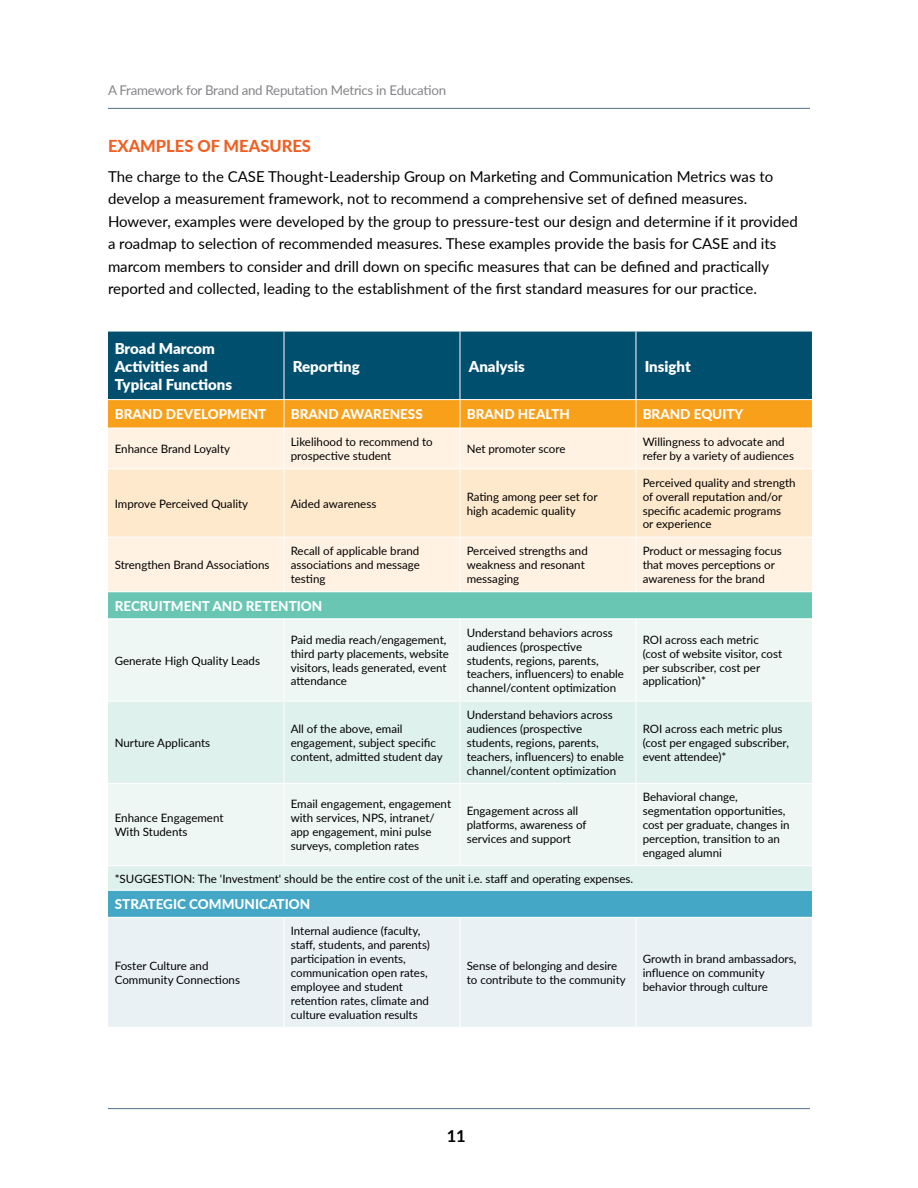
<style>
.page{position:relative;width:918px;height:1188px;background:#fff}
.page>*{position:absolute;margin:0;border:0;box-sizing:border-box;transform-origin:0 0}
.t1{font:800 16.5px "Lato";color:#f15f22}
.t2{font:700 16.5px "Lato";color:#000}
.t3{font:15px/22.5px "Lato";color:#000}
.t4{font:900 15px/18px "Lato";color:#fff}
.t5{font:800 13.5px "Lato";color:#fff}
.t6{font:13.35px "Lato";letter-spacing:-.02em;color:#848588}
.t7{font:11.55px/13.8px "Lato";color:#000}
</style>
<div class="page">
<div style="left:108px;top:332px;width:704px;height:67px;background:#004f6e"></div>
<div style="left:108px;top:429px;width:704px;height:162px;background:#fff2e2"></div>
<div style="left:108px;top:469px;width:704px;height:68px;background:#ffe9cc"></div>
<div style="left:108px;top:592px;width:704px;height:27px;background:#69c6b3"></div>
<div style="left:108px;top:619px;width:704px;height:82px;background:#eef7f4"></div>
<svg style="left:108px;top:702px;width:704px;height:188px;background:#e5f3ef"></svg>
<div style="left:108px;top:890px;width:704px;height:27px;background:#43a7c5"></div>
<div style="left:108px;top:918px;width:704px;height:109px;background:#eaf1f5"></div>
<hr style="left:284px;top:332px;width:1px;height:67px;background:#fff">
<hr style="left:460px;top:332px;width:1px;height:67px;background:#fff">
<hr style="left:636px;top:332px;width:1px;height:67px;background:#fff">
<svg style="left:108px;top:400px;width:704px;height:28px;background:#f9a221"></svg>
<hr style="left:284px;top:428px;width:1px;height:40px;background:#fff">
<hr style="left:460px;top:428px;width:1px;height:40px;background:#fff">
<hr style="left:636px;top:428px;width:1px;height:40px;background:#fff">
<hr style="left:108px;top:468px;width:176px;height:1px;background:#fff">
<hr style="left:284px;top:468px;width:176px;height:1px;background:#fff">
<hr style="left:284px;top:469px;width:1px;height:68px;background:#fff">
<hr style="left:460px;top:468px;width:176px;height:1px;background:#fff">
<hr style="left:460px;top:469px;width:1px;height:68px;background:#fff">
<hr style="left:636px;top:468px;width:176px;height:1px;background:#fff">
<hr style="left:636px;top:469px;width:1px;height:68px;background:#fff">
<hr style="left:108px;top:537px;width:176px;height:1px;background:#fff">
<hr style="left:284px;top:537px;width:176px;height:1px;background:#fff">
<hr style="left:284px;top:538px;width:1px;height:53px;background:#fff">
<hr style="left:460px;top:537px;width:176px;height:1px;background:#fff">
<hr style="left:460px;top:538px;width:1px;height:53px;background:#fff">
<hr style="left:636px;top:537px;width:176px;height:1px;background:#fff">
<hr style="left:636px;top:538px;width:1px;height:53px;background:#fff">
<hr style="left:108px;top:618px;width:176px;height:1px;background:#fff">
<hr style="left:284px;top:618px;width:176px;height:1px;background:#fff">
<hr style="left:284px;top:619px;width:1px;height:82px;background:#fff">
<hr style="left:460px;top:618px;width:176px;height:1px;background:#fff">
<hr style="left:460px;top:619px;width:1px;height:82px;background:#fff">
<hr style="left:636px;top:618px;width:176px;height:1px;background:#fff">
<hr style="left:636px;top:619px;width:1px;height:82px;background:#fff">
<hr style="left:284px;top:702px;width:1px;height:81px;background:#fff">
<hr style="left:460px;top:702px;width:1px;height:81px;background:#fff">
<hr style="left:636px;top:702px;width:1px;height:81px;background:#fff">
<hr style="left:108px;top:783px;width:176px;height:1px;background:#fff">
<hr style="left:284px;top:783px;width:176px;height:1px;background:#fff">
<hr style="left:284px;top:784px;width:1px;height:81px;background:#fff">
<hr style="left:460px;top:783px;width:176px;height:1px;background:#fff">
<hr style="left:460px;top:784px;width:1px;height:81px;background:#fff">
<hr style="left:636px;top:783px;width:176px;height:1px;background:#fff">
<hr style="left:636px;top:784px;width:1px;height:81px;background:#fff">
<hr style="left:108px;top:865px;width:176px;height:1px;background:#fff">
<hr style="left:284px;top:865px;width:176px;height:1px;background:#fff">
<hr style="left:460px;top:865px;width:176px;height:1px;background:#fff">
<hr style="left:636px;top:865px;width:176px;height:1px;background:#fff">
<hr style="left:108px;top:890px;width:176px;height:1px;background:#fff">
<hr style="left:284px;top:890px;width:176px;height:1px;background:#fff">
<hr style="left:460px;top:890px;width:176px;height:1px;background:#fff">
<hr style="left:636px;top:890px;width:176px;height:1px;background:#fff">
<hr style="left:284px;top:918px;width:1px;height:109px;background:#fff">
<hr style="left:460px;top:918px;width:1px;height:109px;background:#fff">
<hr style="left:636px;top:918px;width:1px;height:109px;background:#fff">
<hr style="left:108px;top:108px;width:702px;height:1px;background:#51708b">
<hr style="left:108px;top:1108px;width:702px;height:1px;background:#51708b">
<p class="t6" style="left:108px;top:81px;width:340px">A Framework for Brand and Reputation Metrics in Education</p>
<h1 class="t1" style="left:108px;top:133px;width:205px">EXAMPLES OF MEASURES</h1>
<p class="t3" style="left:108px;top:164px;width:691px">The charge to the CASE Thought-Leadership Group on Marketing and Communication Metrics was to develop a measurement framework, not to recommend a comprehensive set of defined measures.<br>However, examples were developed by the group to pressure-test our design and determine if it provided a roadmap to selection of recommended measures. These examples provide the basis for CASE and its marcom members to consider and drill down on specific measures that can be defined and practically reported and collected, leading to the establishment of the first standard measures for our practice.</p>
<p class="t4" style="left:115px;top:338px;width:119px">Broad Marcom<br>Activities and<br>Typical Functions</p>
<p class="t4" style="left:293px;top:356px;width:69px">Reporting</p>
<p class="t4" style="left:469px;top:356px;width:58px">Analysis</p>
<p class="t4" style="left:645px;top:356px;width:48px">Insight</p>
<p class="t5" style="left:115px;top:404px;width:153px">BRAND DEVELOPMENT</p>
<p class="t5" style="left:291px;top:404px;width:134px">BRAND AWARENESS</p>
<p class="t5" style="left:467px;top:404px;width:105px">BRAND HEALTH</p>
<p class="t5" style="left:643px;top:404px;width:102px">BRAND EQUITY</p>
<p class="t7" style="left:115px;top:441px;width:117px">Enhance Brand Loyalty</p>
<p class="t7" style="left:291px;top:435px;width:144px">Likelihood to recommend to prospective student</p>
<p class="t7" style="left:467px;top:441px;width:100px">Net promoter score</p>
<p class="t7" style="left:643px;top:435px;width:153px">Willingness to advocate and refer by a variety of audiences</p>
<p class="t7" style="left:115px;top:496px;width:135px">Improve Perceived Quality</p>
<p class="t7" style="left:291px;top:496px;width:87px">Aided awareness</p>
<p class="t7" style="left:467px;top:489px;width:132px">Rating among peer set for high academic quality</p>
<p class="t7" style="left:643px;top:475px;width:155px">Perceived quality and strength of overall reputation and/or specific academic programs<br>or experience</p>
<p class="t7" style="left:291px;top:544px;width:131px;text-align:justify">Recall of applicable brand associations and message testing</p>
<p class="t7" style="left:467px;top:544px;width:123px">Perceived strengths and weakness and resonant messaging</p>
<p class="t7" style="left:643px;top:544px;width:141px">Product or messaging focus that moves perceptions or awareness for the brand</p>
<p class="t5" style="left:115px;top:596px;width:209px">RECRUITMENT AND RETENTION</p>
<p class="t7" style="left:115px;top:558px;width:156px">Strengthen Brand Associations</p>
<p class="t7" style="left:115px;top:653px;width:147px">Generate High Quality Leads</p>
<p class="t7" style="left:115px;top:735px;width:97px">Nurture Applicants</p>
<p class="t7" style="left:115px;top:811px;width:110px">Enhance Engagement<br>With Students</p>
<p class="t7" style="left:291px;top:632px;width:160px">Paid media reach/engagement, third party placements, website visitors, leads generated, event attendance</p>
<p class="t7" style="left:467px;top:625px;width:159px">Understand behaviors across audiences (prospective students, regions, parents, teachers, influencers) to enable channel/content optimization</p>
<p class="t7" style="left:643px;top:632px;width:141px">ROI across each metric (cost of website visitor, cost per subscriber, cost per application)*</p>
<p class="t7" style="left:291px;top:721px;width:154px">All of the above, email engagement, subject specific content, admitted student day</p>
<p class="t7" style="left:467px;top:708px;width:159px">Understand behaviors across audiences (prospective students, regions, parents, teachers, influencers) to enable channel/content optimization</p>
<p class="t7" style="left:291px;top:797px;width:162px">Email engagement, engagement with services, NPS, intranet/ app engagement, mini pulse surveys, completion rates</p>
<p class="t7" style="left:467px;top:804px;width:121px">Engagement across all platforms, awareness of services and support</p>
<p class="t7" style="left:643px;top:721px;width:148px">ROI across each metric plus (cost per engaged subscriber, event attendee)*</p>
<p class="t7" style="left:643px;top:790px;width:149px">Behavioral change, segmentation opportunities, cost per graduate, changes in perception, transition to an engaged alumni</p>
<p class="t7" style="left:115px;top:871px;width:520px">*SUGGESTION: The 'Investment' should be the entire cost of the unit i.e. staff and operating expenses.</p>
<p class="t5" style="left:115px;top:894px;width:197px">STRATEGIC COMMUNICATION</p>
<p class="t7" style="left:115px;top:958px;width:127px">Foster Culture and<br>Community Connections</p>
<p class="t7" style="left:291px;top:924px;width:141px">Internal audience (faculty, staff, students, and parents) participation in events, communication open rates, employee and student retention rates, climate and culture evaluation results</p>
<p class="t7" style="left:467px;top:958px;width:161px">Sense of belonging and desire to contribute to the community</p>
<p class="t7" style="left:643px;top:952px;width:155px">Growth in brand ambassadors, influence on community behavior through culture</p>
<h1 class="t2" style="left:447px;top:1124px;width:21px">11</h1>
</div>
